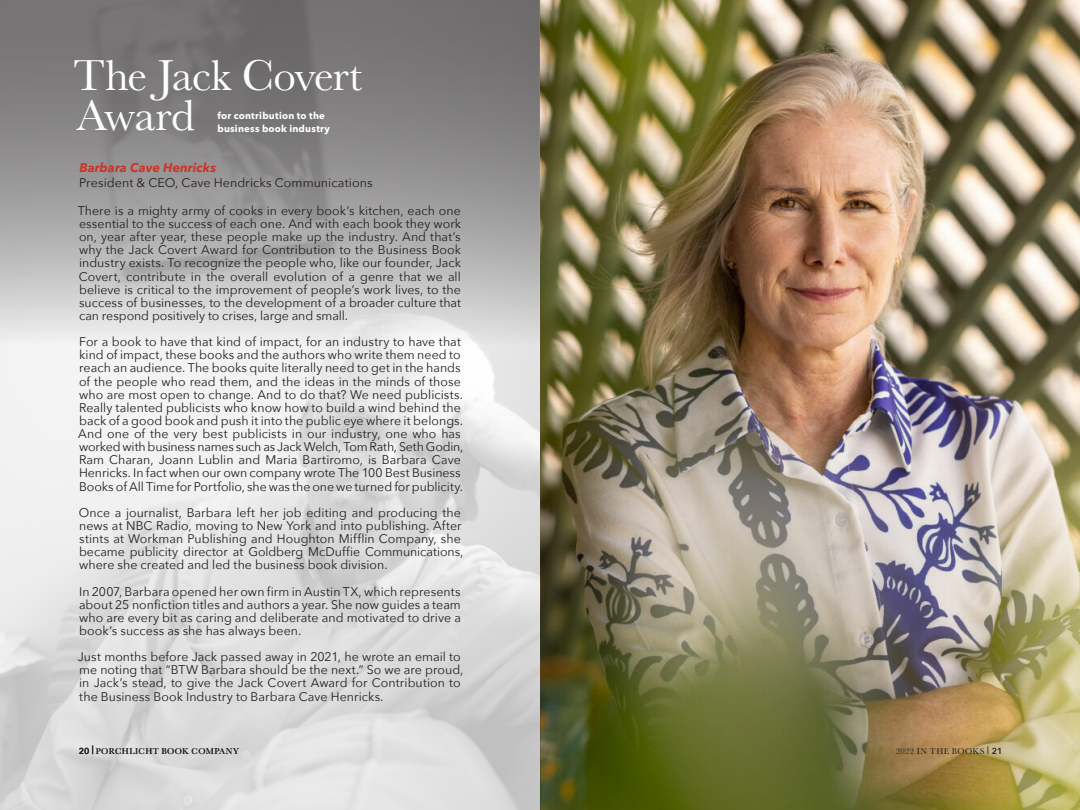
<style>
.page{position:relative;width:1080px;height:810px;background:#fff}
.page>*{position:absolute;margin:0;border:0;box-sizing:border-box;transform-origin:0 0}
.t1{font:45px/40px "Baskerville";letter-spacing:-.015em;color:#fff}
.t2{font:12.5px/13.1px "Avenir Next";letter-spacing:.005em;color:#231f20}
.t3{font:italic 700 12.5px "Avenir Next";letter-spacing:.01em;color:#cc3427}
.t4{font:700 9.75px/13.1px "Avenir Next";letter-spacing:.02em;color:#fff}
.t5{font:8.75px "Baskerville";letter-spacing:.045em;color:#231f20}
.t6{font:8.75px "Baskerville";letter-spacing:.06em;color:#231f20}
.s1{font-family:"Avenir Next";font-weight:600}
.s2{font-style:inherit}
.s3{font-family:"Avenir Next";font-weight:600;font-size:7.5px}
</style>
<div class="page">
<img style="left:0;top:0;width:1080px;height:810px">
<svg style="left:0;top:0;width:540px;height:344px;background:#9b9a9a"></svg>
<h1 class="t1" style="left:74px;top:56px;width:290px">The Jack Covert<br>Award</h1>
<p class="t4" style="left:217px;top:109px;width:114px">for contribution to the business book industry</p>
<p class="t3" style="left:79px;top:157px;width:138px">Barbara Cave Henricks</p>
<p class="t2" style="left:79px;top:175px;width:295px">President &amp; CEO, Cave Hendricks Communications</p>
<p class="t2" style="left:78px;top:204px;width:385px;text-align:justify">There is a mighty army of cooks in every book’s kitchen, each one essential to the success of each one. And with each book they work on, year after year, these people make up the industry. And that’s why the Jack Covert Award for Contribution to the Business Book industry exists. To recognize the people who, like our founder, Jack Covert, contribute in the overall evolution of a genre that we all believe is critical to the improvement of people’s work lives, to the success of businesses, to the development of a broader culture that can respond positively to crises, large and small.</p>
<p class="t2" style="left:78px;top:335px;width:387px">For a book to have that kind of impact, for an industry to have that kind of impact, these books and the authors who write them need to reach an audience. The books quite literally need to get in the hands of the people who read them, and the ideas in the minds of those who are most open to change. And to do that? We need publicists.<br>Really talented publicists who know how to build a wind behind the back of a good book and push it into the public eye where it belongs.<br>And one of the very best publicists in our industry, one who has worked with business names such as Jack Welch, Tom Rath, Seth Godin, Ram Charan, Joann Lublin and Maria Bartiromo, is Barbara Cave Henricks. In fact when our own company wrote The 100 Best Business Books of All Time for Portfolio, she was the one we turned for publicity.</p>
<p class="t2" style="left:79px;top:505px;width:386px">Once a journalist, Barbara left her job editing and producing the news at NBC Radio, moving to New York and into publishing. After stints at Workman Publishing and Houghton Mifflin Company, she became publicity director at Goldberg McDuffie Communications, where she created and led the business book division.</p>
<p class="t2" style="left:79px;top:584px;width:383px;text-align:justify">In 2007, Barbara opened her own firm in Austin TX, which represents about 25 nonfiction titles and authors a year. She now guides a team who are every bit as caring and deliberate and motivated to drive a book’s success as she has always been.</p>
<p class="t2" style="left:78px;top:650px;width:387px">Just months before Jack passed away in 2021, he wrote an email to me noting that “BTW Barbara should be the next.” So we are proud, in Jack’s stead, to give the Jack Covert Award for Contribution to the Business Book Industry to Barbara Cave Henricks.</p>
<p class="t5" style="left:79px;top:745px;width:162px"><span class="s1">20 |</span> PORCHLICHT BOOK COMPANY</p>
<p class="t6" style="left:896px;top:745px;width:108px"><span class="s2">2022</span> IN THE BOOKS <span class="s3">|</span> <span class="s1">21</span></p>
</div>
